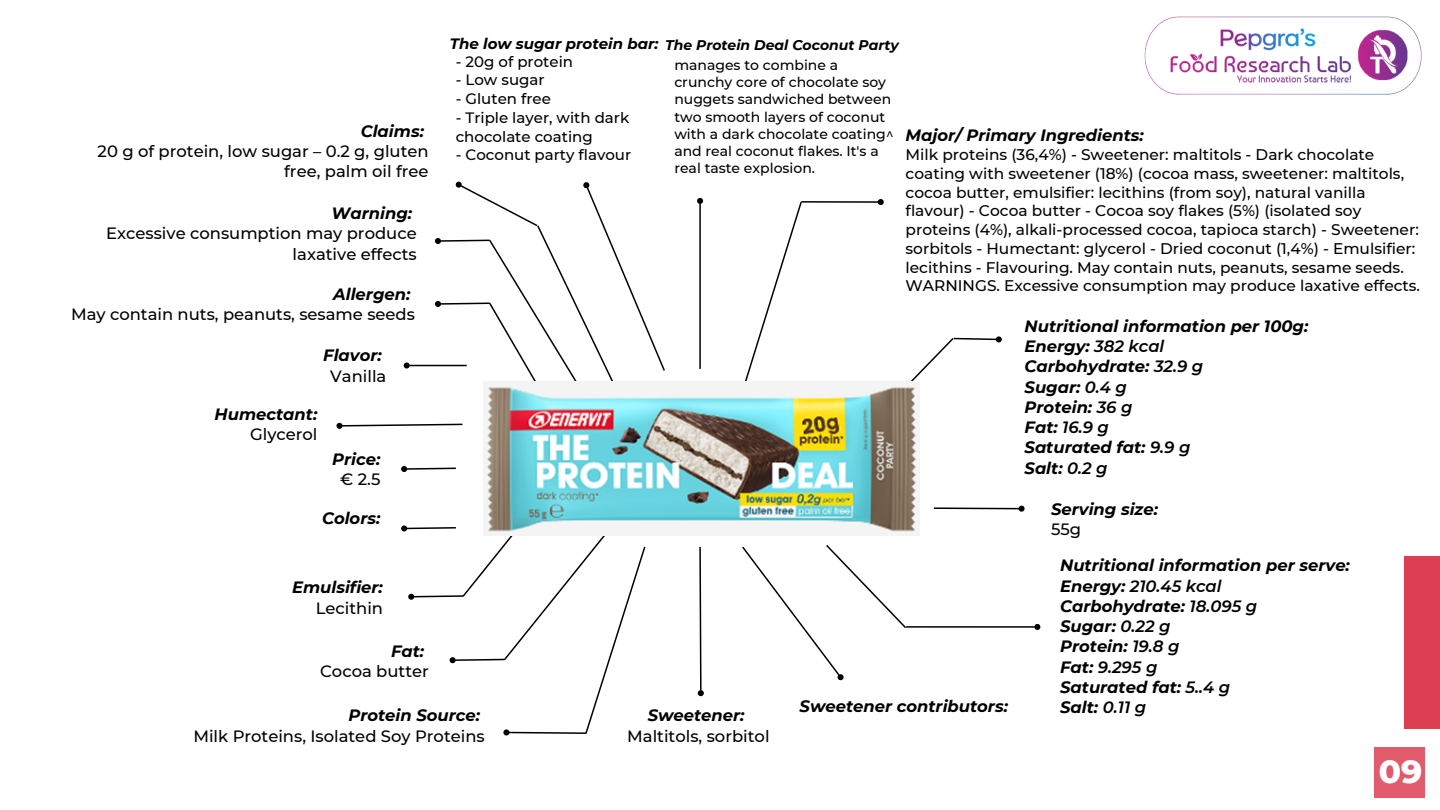
<style>
.page{position:relative;width:1440px;height:810px;background:#fff}
.page>*{position:absolute;margin:0;border:0;box-sizing:border-box;transform-origin:0 0}
.t1{font:800 32.7px "Montserrat";color:#fff}
.t2{font:italic 700 16.4px/20.2px "Montserrat";color:#000}
.t3{font:500 16.4px/20.2px "Montserrat";color:#000;text-align:right}
.t4{font:500 15.4px/18.8px "Montserrat";color:#000}
.t5{font:500 15px/18.8px "Montserrat";color:#000}
.t6{font:500 14px/17.2px "Montserrat";color:#000}
.t7{font:italic 700 14px "Montserrat";color:#000}
.s1{font-size:15px}
.s2{font-weight:600}
</style>
<div class="page">
<div style="left:1404px;top:556px;width:36px;height:173px;background:#dd3e52"></div>
<img style="left:1144px;top:16px;width:278px;height:79px">
<div style="left:1375px;top:747px;width:50px;height:51px;background:#e25b6c"></div>
<hr style="left:699px;top:204px;width:2px;height:165px;background:#000">
<svg style="left:697px;top:197px;width:7px;height:8px"></svg>
<svg style="left:697px;top:546px;width:7px;height:151px"></svg>
<hr style="left:801px;top:201px;width:77px;height:2px;background:#000">
<svg style="left:877px;top:199px;width:7px;height:6px"></svg>
<svg style="left:933px;top:505px;width:92px;height:7px"></svg>
<hr style="left:906px;top:626px;width:129px;height:2px;background:#000">
<svg style="left:1033px;top:623px;width:8px;height:7px"></svg>
<svg style="left:741px;top:201px;width:62px;height:181px"></svg>
<svg style="left:904px;top:336px;width:98px;height:46px"></svg>
<svg style="left:401px;top:466px;width:245px;height:270px"></svg>
<svg style="left:336px;top:422px;width:127px;height:7px"></svg>
<hr style="left:409px;top:365px;width:58px;height:1px;background:#000">
<svg style="left:403px;top:362px;width:8px;height:7px"></svg>
<svg style="left:434px;top:181px;width:232px;height:201px"></svg>
<svg style="left:742px;top:545px;width:166px;height:136px"></svg>
<img style="left:483px;top:382px;width:437px;height:154px">
<p class="t2" style="left:361px;top:121px;width:65px">Claims:</p>
<p class="t3" style="left:98px;top:141px;width:333px">20 g of protein, low sugar – 0.2 g, gluten free, palm oil free</p>
<p class="t2" style="left:331px;top:203px;width:82px">Warning:</p>
<p class="t3" style="left:106px;top:223px;width:312px">Excessive consumption may produce laxative effects</p>
<p class="t2" style="left:333px;top:284px;width:79px">Allergen:</p>
<p class="t3" style="left:71px;top:304px;width:345px">May contain nuts, peanuts, sesame seeds</p>
<p class="t2" style="left:323px;top:345px;width:60px">Flavor:</p>
<p class="t3" style="left:330px;top:366px;width:58px">Vanilla</p>
<p class="t2" style="left:215px;top:404px;width:104px">Humectant:</p>
<p class="t3" style="left:250px;top:424px;width:69px">Glycerol</p>
<p class="t2" style="left:332px;top:449px;width:50px">Price:</p>
<p class="t3" style="left:340px;top:469px;width:42px">€ 2.5</p>
<p class="t2" style="left:322px;top:508px;width:60px">Colors:</p>
<p class="t7" style="left:450px;top:37px;width:451px"><span class="s1">The low sugar protein bar:</span> The Protein Deal Coconut Party</p>
<p class="t5" style="left:456px;top:52px;width:119px">- 20g of protein</p>
<p class="t5" style="left:456px;top:71px;width:90px">- Low sugar</p>
<p class="t5" style="left:456px;top:89px;width:97px">- Gluten free</p>
<p class="t5" style="left:456px;top:108px;width:175px">- Triple layer, with dark chocolate coating</p>
<p class="t5" style="left:456px;top:146px;width:177px">- Coconut party flavour</p>
<p class="t6" style="left:674px;top:56px;width:221px">manages to combine a crunchy core of chocolate soy nuggets sandwiched between two smooth layers of coconut with a dark chocolate coating^ and real coconut flakes. It's a real taste explosion.</p>
<p class="t2" style="left:906px;top:125px;width:240px">Major/ Primary Ingredients:</p>
<p class="t4" style="left:906px;top:145px;width:516px">Milk proteins (36,4%) - Sweetener: maltitols - Dark chocolate coating with sweetener (18%) (cocoa mass, sweetener: maltitols, cocoa butter, emulsifier: lecithins (from soy), natural vanilla flavour) - Cocoa butter - Cocoa soy flakes (5%) (isolated soy proteins (4%), alkali-processed cocoa, tapioca starch) - Sweetener: sorbitols - Humectant: glycerol - Dried coconut (1,4%) - Emulsifier: lecithins - Flavouring. May contain nuts, peanuts, sesame seeds.<br>WARNINGS. Excessive consumption may produce laxative effects.</p>
<p class="t2" style="left:1025px;top:316px;width:285px">Nutritional information per 100g:<br>Energy: <span class="s2">382 kcal<br></span>Carbohydrate: <span class="s2">32.9 g<br></span>Sugar: <span class="s2">0.4 g<br></span>Protein: <span class="s2">36 g<br></span>Fat: <span class="s2">16.9 g<br></span>Saturated fat: <span class="s2">9.9 g<br></span>Salt: <span class="s2">0.2 g</span></p>
<p class="t2" style="left:1051px;top:499px;width:109px">Serving size:</p>
<p class="t3" style="left:1051px;top:519px;width:32px">55g</p>
<p class="t2" style="left:292px;top:578px;width:92px">Emulsifier:</p>
<p class="t3" style="left:316px;top:598px;width:69px">Lecithin</p>
<p class="t2" style="left:391px;top:641px;width:35px">Fat:</p>
<p class="t3" style="left:320px;top:661px;width:110px">Cocoa butter</p>
<p class="t2" style="left:348px;top:705px;width:133px">Protein Source:</p>
<p class="t3" style="left:193px;top:726px;width:293px">Milk Proteins, Isolated Soy Proteins</p>
<p class="t2" style="left:648px;top:705px;width:98px">Sweetener:</p>
<p class="t3" style="left:627px;top:726px;width:144px">Maltitols, sorbitol</p>
<p class="t2" style="left:800px;top:696px;width:210px">Sweetener contributors:</p>
<p class="t2" style="left:1060px;top:555px;width:291px">Nutritional information per serve:<br>Energy: <span class="s2">210.45 kcal<br></span>Carbohydrate: <span class="s2">18.095 g<br></span>Sugar: <span class="s2">0.22 g<br></span>Protein: <span class="s2">19.8 g<br></span>Fat: <span class="s2">9.295 g<br></span>Saturated fat: <span class="s2">5..4 g<br></span>Salt: <span class="s2">0.11 g</span></p>
<h1 class="t1" style="left:1379px;top:751px;width:45px">09</h1>
</div>
